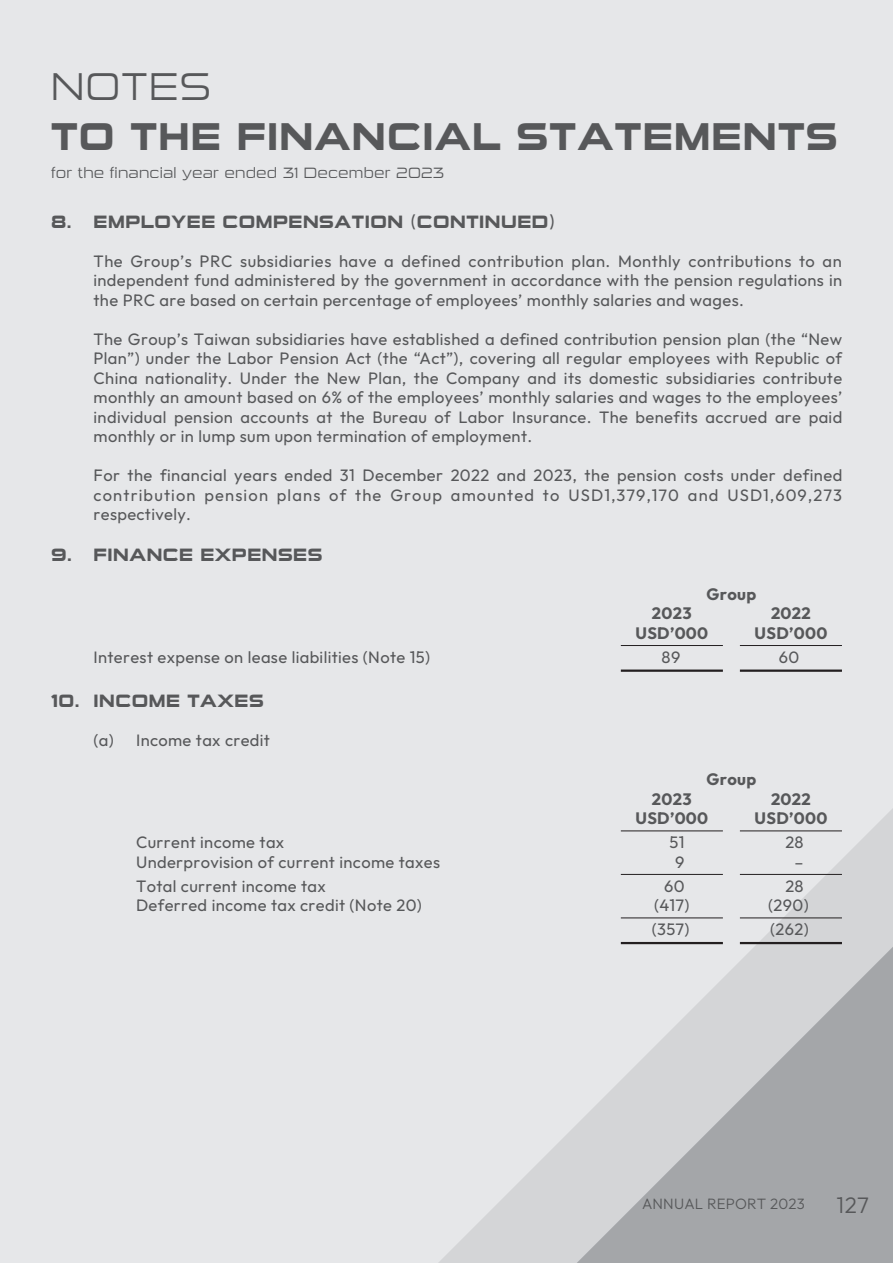
<style>
.page{position:relative;width:893px;height:1263px;background:#e6e7e9}
.page>*{position:absolute;margin:0;border:0;box-sizing:border-box;transform-origin:0 0}
.t1{font:700 39px "Sui Generis Rg";letter-spacing:.03em;color:#57585a}
.t2{font:39px "Sui Generis Lt";letter-spacing:.03em;color:#57585a}
.t3{font:300 22.5px "Outfit";color:#57585a}
.t4{font:700 18px "Sui Generis Rg";letter-spacing:.03em;color:#57585a}
.t5{font:16.5px/19.5px "Outfit";letter-spacing:.02em;color:#57585a;text-align:justify}
.t6{font:700 16.5px "Outfit";letter-spacing:.02em;color:#57585a}
.t7{font:15px "Sui Generis Lt";letter-spacing:.01em;color:#57585a}
.t8{font:300 15px "Outfit";letter-spacing:.01em;color:#57585a}
</style>
<div class="page">
<svg style="left:439px;top:809px;width:454px;height:454px"></svg>
<svg style="left:564px;top:932px;width:329px;height:331px"></svg>
<hr style="left:621px;top:645px;width:102px;height:1px;background:#231f20">
<hr style="left:740px;top:645px;width:102px;height:1px;background:#231f20">
<hr style="left:621px;top:669px;width:102px;height:3px;background:#231f20">
<hr style="left:740px;top:669px;width:102px;height:3px;background:#231f20">
<hr style="left:621px;top:830px;width:102px;height:1px;background:#231f20">
<hr style="left:740px;top:830px;width:102px;height:1px;background:#231f20">
<hr style="left:621px;top:874px;width:102px;height:1px;background:#231f20">
<hr style="left:740px;top:874px;width:102px;height:1px;background:#231f20">
<hr style="left:621px;top:917px;width:102px;height:1px;background:#231f20">
<hr style="left:740px;top:917px;width:102px;height:1px;background:#231f20">
<hr style="left:621px;top:942px;width:102px;height:2px;background:#231f20">
<hr style="left:740px;top:942px;width:102px;height:2px;background:#231f20">
<h1 class="t2" style="left:51px;top:63px;width:161px">NOTES</h1>
<h1 class="t1" style="left:51px;top:113px;width:788px">TO THE FINANCIAL STATEMENTS</h1>
<p class="t7" style="left:51px;top:164px;width:395px">for the financial year ended 31 December 2023</p>
<p class="t4" style="left:51px;top:211px;width:505px">8. EMPLOYEE COMPENSATION (CONTINUED)</p>
<p class="t5" style="left:94px;top:252px;width:750px">The Group’s PRC subsidiaries have a defined contribution plan. Monthly contributions to an independent fund administered by the government in accordance with the pension regulations in the PRC are based on certain percentage of employees’ monthly salaries and wages.</p>
<p class="t5" style="left:94px;top:330px;width:750px">The Group’s Taiwan subsidiaries have established a defined contribution pension plan (the “New Plan”) under the Labor Pension Act (the “Act”), covering all regular employees with Republic of China nationality. Under the New Plan, the Company and its domestic subsidiaries contribute monthly an amount based on 6% of the employees’ monthly salaries and wages to the employees’ individual pension accounts at the Bureau of Labor Insurance. The benefits accrued are paid monthly or in lump sum upon termination of employment.</p>
<p class="t5" style="left:94px;top:466px;width:750px">For the financial years ended 31 December 2022 and 2023, the pension costs under defined contribution pension plans of the Group amounted to USD1,379,170 and USD1,609,273 respectively.</p>
<p class="t4" style="left:51px;top:544px;width:273px">9. FINANCE EXPENSES</p>
<p class="t6" style="left:706px;top:583px;width:51px">Group</p>
<p class="t6" style="left:652px;top:603px;width:41px">2023</p>
<p class="t6" style="left:771px;top:603px;width:41px">2022</p>
<p class="t6" style="left:635px;top:622px;width:74px">USD’000</p>
<p class="t6" style="left:754px;top:622px;width:74px">USD’000</p>
<p class="t5" style="left:94px;top:648px;width:338px">Interest expense on lease liabilities (Note 15)</p>
<p class="t5" style="left:662px;top:648px;width:20px">89</p>
<p class="t5" style="left:779px;top:648px;width:22px">60</p>
<p class="t4" style="left:51px;top:690px;width:214px">10. INCOME TAXES</p>
<p class="t5" style="left:94px;top:731px;width:178px">(a) Income tax credit</p>
<p class="t6" style="left:706px;top:769px;width:51px">Group</p>
<p class="t6" style="left:652px;top:788px;width:41px">2023</p>
<p class="t6" style="left:771px;top:788px;width:41px">2022</p>
<p class="t6" style="left:635px;top:808px;width:74px">USD’000</p>
<p class="t6" style="left:754px;top:808px;width:74px">USD’000</p>
<p class="t5" style="left:136px;top:833px;width:150px">Current income tax</p>
<p class="t5" style="left:670px;top:833px;width:16px">51</p>
<p class="t5" style="left:785px;top:833px;width:20px">28</p>
<p class="t5" style="left:136px;top:853px;width:305px">Underprovision of current income taxes</p>
<p class="t5" style="left:675px;top:853px;width:11px">9</p>
<p class="t5" style="left:795px;top:853px;width:11px">–</p>
<p class="t5" style="left:136px;top:877px;width:191px">Total current income tax</p>
<p class="t5" style="left:664px;top:877px;width:22px">60</p>
<p class="t5" style="left:785px;top:877px;width:20px">28</p>
<p class="t5" style="left:136px;top:896px;width:287px">Deferred income tax credit (Note 20)</p>
<p class="t5" style="left:654px;top:896px;width:37px">(417)</p>
<p class="t5" style="left:768px;top:896px;width:42px">(290)</p>
<p class="t5" style="left:652px;top:920px;width:39px">(357)</p>
<p class="t5" style="left:770px;top:920px;width:40px">(262)</p>
<p class="t8" style="left:642px;top:1195px;width:164px">ANNUAL REPORT 2023</p>
<h2 class="t3" style="left:837px;top:1191px;width:34px">127</h2>
</div>
